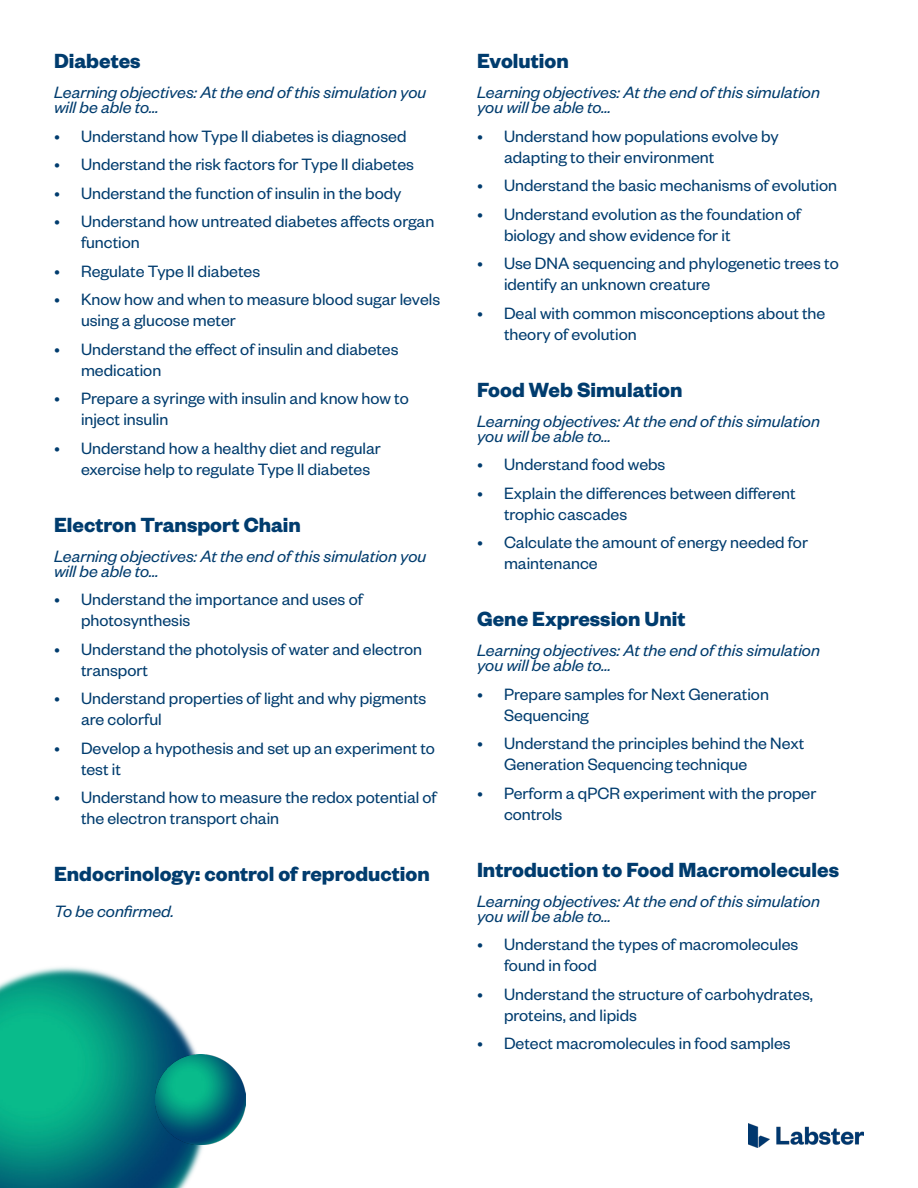
<style>
.page{position:relative;width:918px;height:1188px;background:#fff}
.page>*{position:absolute;margin:0;border:0;box-sizing:border-box;transform-origin:0 0}
.t1{font:700 22.5px "Founders Grotesk";color:#003c6e}
.t2{font:18px/21px "Founders Grotesk";color:#003c6e}
.t3{font:italic 18px/15px "Founders Grotesk";color:#003c6e}
</style>
<div class="page">
<img style="left:0;top:967px;width:210px;height:221px">
<img style="left:156px;top:1055px;width:90px;height:90px">
<img style="left:749px;top:1123px;width:115px;height:24px">
<p class="t1" style="left:54px;top:47px;width:88px">Diabetes</p>
<p class="t3" style="left:54px;top:84px;width:374px">Learning objectives: At the end of this simulation you will be able to…</p>
<p class="t2" style="left:54px;top:125px;width:354px">• Understand how Type II diabetes is diagnosed</p>
<p class="t2" style="left:54px;top:153px;width:362px">• Understand the risk factors for Type II diabetes</p>
<p class="t2" style="left:54px;top:182px;width:349px">• Understand the function of insulin in the body</p>
<p class="t2" style="left:81px;top:210px;width:355px;text-indent:-27px">• Understand how untreated diabetes affects organ function</p>
<p class="t2" style="left:54px;top:260px;width:208px">• Regulate Type II diabetes</p>
<p class="t2" style="left:81px;top:288px;width:361px;text-indent:-27px">• Know how and when to measure blood sugar levels using a glucose meter</p>
<p class="t2" style="left:81px;top:338px;width:319px;text-indent:-27px">• Understand the effect of insulin and diabetes medication</p>
<p class="t2" style="left:81px;top:387px;width:329px;text-indent:-27px">• Prepare a syringe with insulin and know how to inject insulin</p>
<p class="t2" style="left:81px;top:437px;width:301px;text-indent:-27px">• Understand how a healthy diet and regular exercise help to regulate Type II diabetes</p>
<p class="t1" style="left:54px;top:510px;width:248px">Electron Transport Chain</p>
<p class="t3" style="left:54px;top:548px;width:374px">Learning objectives: At the end of this simulation you will be able to…</p>
<p class="t2" style="left:81px;top:588px;width:283px;text-indent:-27px">• Understand the importance and uses of photosynthesis</p>
<p class="t2" style="left:81px;top:638px;width:343px;text-indent:-27px">• Understand the photolysis of water and electron transport</p>
<p class="t2" style="left:81px;top:687px;width:347px;text-indent:-27px">• Understand properties of light and why pigments are colorful</p>
<p class="t2" style="left:81px;top:737px;width:355px;text-indent:-27px">• Develop a hypothesis and set up an experiment to test it</p>
<p class="t2" style="left:81px;top:786px;width:357px;text-indent:-27px">• Understand how to measure the redox potential of the electron transport chain</p>
<p class="t1" style="left:54px;top:860px;width:377px">Endocrinology: control of reproduction</p>
<p class="t3" style="left:54px;top:903px;width:121px">To be confirmed.</p>
<p class="t1" style="left:477px;top:47px;width:93px">Evolution</p>
<p class="t3" style="left:477px;top:84px;width:344px">Learning objectives: At the end of this simulation you will be able to…</p>
<p class="t2" style="left:504px;top:125px;width:276px;text-indent:-27px">• Understand how populations evolve by adapting to their environment</p>
<p class="t2" style="left:477px;top:174px;width:362px">• Understand the basic mechanisms of evolution</p>
<p class="t2" style="left:504px;top:203px;width:299px;text-indent:-27px">• Understand evolution as the foundation of biology and show evidence for it</p>
<p class="t2" style="left:504px;top:252px;width:336px;text-indent:-27px">• Use DNA sequencing and phylogenetic trees to identify an unknown creature</p>
<p class="t2" style="left:504px;top:302px;width:323px;text-indent:-27px">• Deal with common misconceptions about the theory of evolution</p>
<p class="t1" style="left:477px;top:375px;width:207px">Food Web Simulation</p>
<p class="t3" style="left:477px;top:413px;width:344px">Learning objectives: At the end of this simulation you will be able to…</p>
<p class="t2" style="left:477px;top:453px;width:190px">• Understand food webs</p>
<p class="t2" style="left:504px;top:482px;width:293px;text-indent:-27px">• Explain the differences between different trophic cascades</p>
<p class="t2" style="left:504px;top:531px;width:305px;text-indent:-27px">• Calculate the amount of energy needed for maintenance</p>
<p class="t1" style="left:477px;top:605px;width:210px">Gene Expression Unit</p>
<p class="t3" style="left:477px;top:642px;width:344px">Learning objectives: At the end of this simulation you will be able to…</p>
<p class="t2" style="left:504px;top:683px;width:266px;text-indent:-27px">• Prepare samples for Next Generation<br>Sequencing</p>
<p class="t2" style="left:504px;top:732px;width:302px;text-indent:-27px">• Understand the principles behind the Next<br>Generation Sequencing technique</p>
<p class="t2" style="left:504px;top:782px;width:314px;text-indent:-27px">• Perform a qPCR experiment with the proper controls</p>
<p class="t1" style="left:477px;top:855px;width:364px">Introduction to Food Macromolecules</p>
<p class="t3" style="left:477px;top:893px;width:344px">Learning objectives: At the end of this simulation you will be able to…</p>
<p class="t2" style="left:504px;top:933px;width:296px;text-indent:-27px">• Understand the types of macromolecules found in food</p>
<p class="t2" style="left:504px;top:983px;width:311px;text-indent:-27px">• Understand the structure of carbohydrates, proteins, and lipids</p>
<p class="t2" style="left:477px;top:1032px;width:315px">• Detect macromolecules in food samples</p>
</div>
